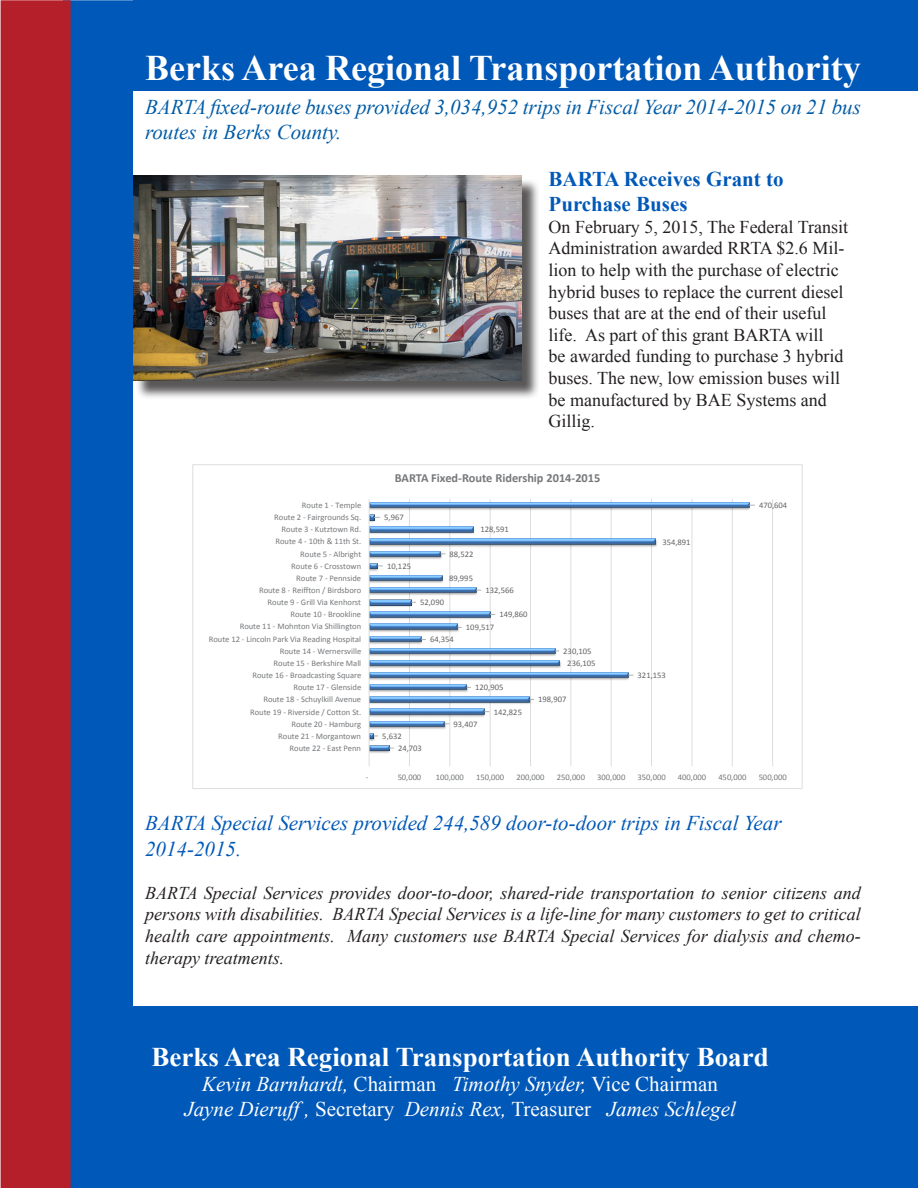
<style>
.page{position:relative;width:918px;height:1188px;background:#fff}
.page>*{position:absolute;margin:0;border:0;box-sizing:border-box;transform-origin:0 0}
.t1{font:700 36px "Times New Roman";color:#fff}
.t2{font:700 27px "Times New Roman";color:#fff}
.t3{font:italic 21px "Times New Roman";color:#fff}
.t4{font:italic 21px/25.2px "Times New Roman";color:#015ba6}
.t5{font:italic 21px "Times New Roman";color:#0058b8}
.t6{font:700 21px "Times New Roman";color:#0058b8}
.t7{font:18px/21.6px "Times New Roman";color:#231f20}
.t8{font:italic 18px/21.6px "Times New Roman";color:#231f20;text-align:justify}
.t9{font:700 12.3px "Calibri";color:#76787b}
.t10{font:8.55px "Calibri";color:#76787b}
.t11{font:8.55px "Calibri";letter-spacing:.005em;color:#636366}
.s1{font-style:normal}
</style>
<div class="page">
<div style="left:133px;top:0;width:785px;height:91px;background:#0058b8"></div>
<hr style="left:409px;top:499px;width:1px;height:267px;background:#dcdddf">
<hr style="left:450px;top:499px;width:1px;height:267px;background:#dcdddf">
<hr style="left:490px;top:499px;width:1px;height:267px;background:#dcdddf">
<hr style="left:530px;top:499px;width:1px;height:267px;background:#dcdddf">
<hr style="left:571px;top:499px;width:1px;height:267px;background:#dcdddf">
<hr style="left:611px;top:499px;width:1px;height:267px;background:#dcdddf">
<hr style="left:651px;top:499px;width:1px;height:267px;background:#dcdddf">
<hr style="left:692px;top:499px;width:1px;height:267px;background:#dcdddf">
<hr style="left:732px;top:499px;width:1px;height:267px;background:#dcdddf">
<hr style="left:772px;top:499px;width:1px;height:267px;background:#dcdddf">
<img style="left:370px;top:745px;width:22px;height:8px">
<img style="left:370px;top:722px;width:77px;height:7px">
<img style="left:370px;top:708px;width:117px;height:10px">
<img style="left:370px;top:696px;width:161px;height:10px">
<img style="left:370px;top:684px;width:99px;height:10px">
<img style="left:370px;top:672px;width:261px;height:10px">
<img style="left:370px;top:659px;width:191px;height:10px">
<img style="left:370px;top:647px;width:187px;height:10px">
<img style="left:370px;top:636px;width:53px;height:8px">
<img style="left:370px;top:623px;width:89px;height:10px">
<img style="left:370px;top:611px;width:121px;height:10px">
<img style="left:370px;top:599px;width:44px;height:8px">
<img style="left:370px;top:587px;width:109px;height:10px">
<img style="left:370px;top:575px;width:73px;height:8px">
<img style="left:370px;top:552px;width:73px;height:7px">
<img style="left:370px;top:538px;width:287px;height:10px">
<img style="left:370px;top:526px;width:104px;height:10px">
<img style="left:370px;top:502px;width:382px;height:10px">
<img style="left:370px;top:745px;width:19px;height:6px">
<img style="left:370px;top:721px;width:75px;height:5px">
<img style="left:370px;top:709px;width:115px;height:5px">
<img style="left:370px;top:697px;width:160px;height:5px">
<img style="left:370px;top:685px;width:97px;height:5px">
<img style="left:370px;top:673px;width:258px;height:5px">
<img style="left:370px;top:660px;width:190px;height:6px">
<img style="left:370px;top:648px;width:185px;height:6px">
<img style="left:370px;top:636px;width:51px;height:5px">
<img style="left:370px;top:624px;width:88px;height:5px">
<img style="left:370px;top:612px;width:120px;height:5px">
<img style="left:370px;top:600px;width:41px;height:5px">
<img style="left:370px;top:588px;width:106px;height:5px">
<img style="left:370px;top:575px;width:72px;height:6px">
<img style="left:370px;top:551px;width:71px;height:5px">
<img style="left:370px;top:539px;width:286px;height:5px">
<img style="left:370px;top:527px;width:103px;height:5px">
<img style="left:370px;top:502px;width:379px;height:6px">
<hr style="left:369px;top:499px;width:1px;height:267px;background:#dcdddf">
<svg style="left:369px;top:732px;width:9px;height:10px"></svg>
<svg style="left:369px;top:562px;width:14px;height:10px"></svg>
<svg style="left:369px;top:514px;width:11px;height:10px"></svg>
<div style="left:64px;top:1px;width:68px;height:1187px;background:#0058b8"></div>
<div style="left:63px;top:0;width:70px;height:1188px;border:2px solid #0058b8"></div>
<div style="left:1px;top:1px;width:69px;height:1186px;background:#b41f2a"></div>
<div style="left:1px;top:0;width:70px;height:1188px;border:2px solid #b41f2a"></div>
<div style="left:135px;top:178px;width:405px;height:222px;background:#231f20;opacity:.75"></div>
<img style="left:133px;top:176px;width:389px;height:205px">
<div style="left:130px;top:1007px;width:788px;height:181px;background:#0058b8"></div>
<p class="t1" style="left:145px;top:43px;width:717px">Berks Area Regional Transportation Authority</p>
<p class="t4" style="left:145px;top:94px;width:717px">BARTA fixed-route buses provided 3,034,952 trips in Fiscal Year 2014-2015 on 21 bus routes in Berks County.</p>
<p class="t6" style="left:549px;top:165px;width:237px">BARTA Receives Grant to</p>
<p class="t6" style="left:549px;top:190px;width:141px">Purchase Buses</p>
<p class="t7" style="left:549px;top:216px;width:301px">On February 5, 2015, The Federal Transit Administration awarded RRTA $2.6 Mil&shy;lion to help with the purchase of electric hybrid buses to replace the current diesel buses that are at the end of their useful life. As part of this grant BARTA will<br>be awarded funding to purchase 3 hybrid buses. The new, low emission buses will be manufactured by BAE Systems and Gillig.</p>
<p class="t9" style="left:395px;top:470px;width:207px">BARTA Fixed-Route Ridership 2014-2015</p>
<p class="t10" style="left:302px;top:500px;width:61px">Route 1 - Temple</p>
<p class="t11" style="left:759px;top:500px;width:30px">470,604</p>
<p class="t10" style="left:274px;top:512px;width:88px">Route 2 - Fairgrounds Sq.</p>
<p class="t11" style="left:384px;top:512px;width:21px">5,967</p>
<p class="t10" style="left:282px;top:524px;width:81px">Route 3 - Kutztown Rd.</p>
<p class="t11" style="left:481px;top:524px;width:30px">128,591</p>
<p class="t10" style="left:275px;top:536px;width:87px">Route 4 - 10th &amp; 11th St.</p>
<p class="t11" style="left:662px;top:536px;width:30px">354,891</p>
<p class="t10" style="left:300px;top:548px;width:63px">Route 5 - Albright</p>
<p class="t11" style="left:450px;top:548px;width:25px">88,522</p>
<p class="t10" style="left:291px;top:561px;width:71px">Route 6 - Crosstown</p>
<p class="t11" style="left:387px;top:561px;width:25px">10,125</p>
<p class="t10" style="left:296px;top:573px;width:66px">Route 7 - Pennside</p>
<p class="t11" style="left:449px;top:573px;width:25px">89,995</p>
<p class="t10" style="left:259px;top:585px;width:104px">Route 8 - Reiffton / Birdsboro</p>
<p class="t11" style="left:485px;top:585px;width:30px">132,566</p>
<p class="t10" style="left:268px;top:597px;width:95px">Route 9 - Grill Via Kenhorst</p>
<p class="t11" style="left:420px;top:597px;width:25px">52,090</p>
<p class="t10" style="left:290px;top:609px;width:72px">Route 10 - Brookline</p>
<p class="t11" style="left:499px;top:609px;width:30px">149,860</p>
<p class="t10" style="left:240px;top:621px;width:123px">Route 11 - Mohnton Via Shillington</p>
<p class="t11" style="left:466px;top:622px;width:30px">109,517</p>
<p class="t10" style="left:209px;top:633px;width:154px">Route 12 - Lincoln Park Via Reading Hospital</p>
<p class="t11" style="left:430px;top:634px;width:25px">64,354</p>
<p class="t10" style="left:280px;top:646px;width:83px">Route 14 - Wernersville</p>
<p class="t11" style="left:563px;top:646px;width:30px">230,105</p>
<p class="t10" style="left:274px;top:658px;width:89px">Route 15 - Berkshire Mall</p>
<p class="t11" style="left:567px;top:658px;width:30px">236,105</p>
<p class="t10" style="left:252px;top:670px;width:110px">Route 16 - Broadcasting Square</p>
<p class="t11" style="left:638px;top:670px;width:30px">321,153</p>
<p class="t10" style="left:293px;top:682px;width:69px">Route 17 - Glenside</p>
<p class="t11" style="left:475px;top:682px;width:30px">120,905</p>
<p class="t10" style="left:263px;top:694px;width:99px">Route 18 - Schuylkill Avenue</p>
<p class="t11" style="left:538px;top:694px;width:30px">198,907</p>
<p class="t10" style="left:250px;top:706px;width:113px">Route 19 - Riverside / Cotton St.</p>
<p class="t11" style="left:494px;top:706px;width:30px">142,825</p>
<p class="t10" style="left:291px;top:718px;width:71px">Route 20 - Hamburg</p>
<p class="t11" style="left:453px;top:718px;width:25px">93,407</p>
<p class="t10" style="left:278px;top:731px;width:84px">Route 21 - Morgantown</p>
<p class="t11" style="left:382px;top:731px;width:21px">5,632</p>
<p class="t10" style="left:290px;top:743px;width:73px">Route 22 - East Penn</p>
<p class="t11" style="left:398px;top:743px;width:25px">24,703</p>
<p class="t10" style="left:366px;top:772px;width:4px">-</p>
<p class="t10" style="left:398px;top:772px;width:25px">50,000</p>
<p class="t10" style="left:436px;top:772px;width:29px">100,000</p>
<p class="t10" style="left:476px;top:772px;width:29px">150,000</p>
<p class="t10" style="left:517px;top:772px;width:30px">200,000</p>
<p class="t10" style="left:557px;top:772px;width:30px">250,000</p>
<p class="t10" style="left:597px;top:772px;width:30px">300,000</p>
<p class="t10" style="left:638px;top:772px;width:30px">350,000</p>
<p class="t10" style="left:678px;top:772px;width:30px">400,000</p>
<p class="t10" style="left:718px;top:772px;width:30px">450,000</p>
<p class="t10" style="left:759px;top:772px;width:30px">500,000</p>
<p class="t5" style="left:145px;top:809px;width:638px">BARTA Special Services provided 244,589 door-to-door trips in Fiscal Year</p>
<p class="t5" style="left:145px;top:834px;width:98px">2014-2015.</p>
<p class="t8" style="left:145px;top:882px;width:717px">BARTA Special Services provides door-to-door, shared-ride transportation to senior citizens and persons with disabilities. BARTA Special Services is a life-line for many customers to get to critical health care appointments. Many customers use BARTA Special Services for dialysis and chemo&shy;therapy treatments.</p>
<p class="t2" style="left:151px;top:1038px;width:619px">Berks Area Regional Transportation Authority Board</p>
<p class="t3" style="left:202px;top:1070px;width:517px">Kevin Barnhardt, <span class="s1">Chairman</span> Timothy Snyder, <span class="s1">Vice Chairman</span></p>
<p class="t3" style="left:184px;top:1095px;width:553px">Jayne Dieruff , <span class="s1">Secretary</span> Dennis Rex, <span class="s1">Treasurer</span> James Schlegel</p>
</div>
